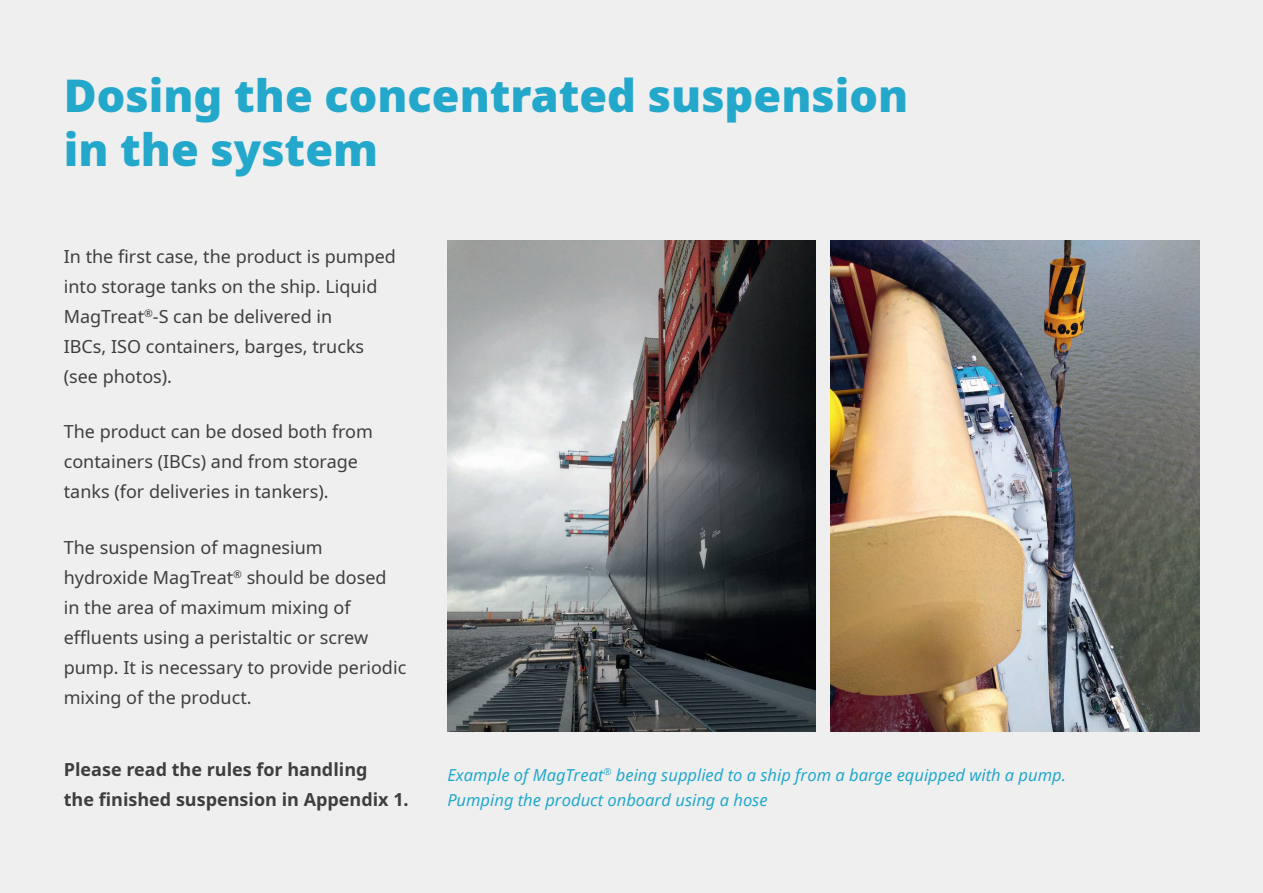
<style>
.page{position:relative;width:1263px;height:893px;background:#efefef}
.page>*{position:absolute;margin:0;border:0;box-sizing:border-box;transform-origin:0 0}
.заголовок{font:900 45px/54px "Noto Sans";color:#23a8cb}
.основной{font:18px/30px "Noto Sans";color:#3e3e3f}
.основной-2{font:700 18px/30px "Noto Sans";color:#3e3e3f}
.название_рисунка{font:italic 16.5px/25.5px "Noto Sans";color:#23a8cb}
</style>
<div class="page">
<img style="left:447px;top:240px;width:368px;height:491px">
<img style="left:831px;top:240px;width:368px;height:491px">
<p class="заголовок" style="left:64px;top:68px;width:846px">Dosing the concentrated suspension in the system</p>
<p class="основной" style="left:64px;top:242px;width:334px">In the first case, the product is pumped into storage tanks on the ship. Liquid<br>MagTreat<sup>®</sup>-S can be delivered in<br>IBCs, ISO containers, barges, trucks (see photos).</p>
<p class="основной" style="left:64px;top:417px;width:311px">The product can be dosed both from containers (IBCs) and from storage tanks (for deliveries in tankers).</p>
<p class="основной" style="left:64px;top:533px;width:344px">The suspension of magnesium hydroxide MagTreat<sup>®</sup> should be dosed in the area of maximum mixing of effluents using a peristaltic or screw pump. It is necessary to provide periodic mixing of the product.</p>
<p class="основной-2" style="left:64px;top:755px;width:346px">Please read the rules for handling<br>the finished suspension in Appendix 1.</p>
<p class="название_рисунка" style="left:447px;top:761px;width:620px">Example of MagTreat<sup>®</sup> being supplied to a ship from a barge equipped with a pump.<br>Pumping the product onboard using a hose</p>
</div>
